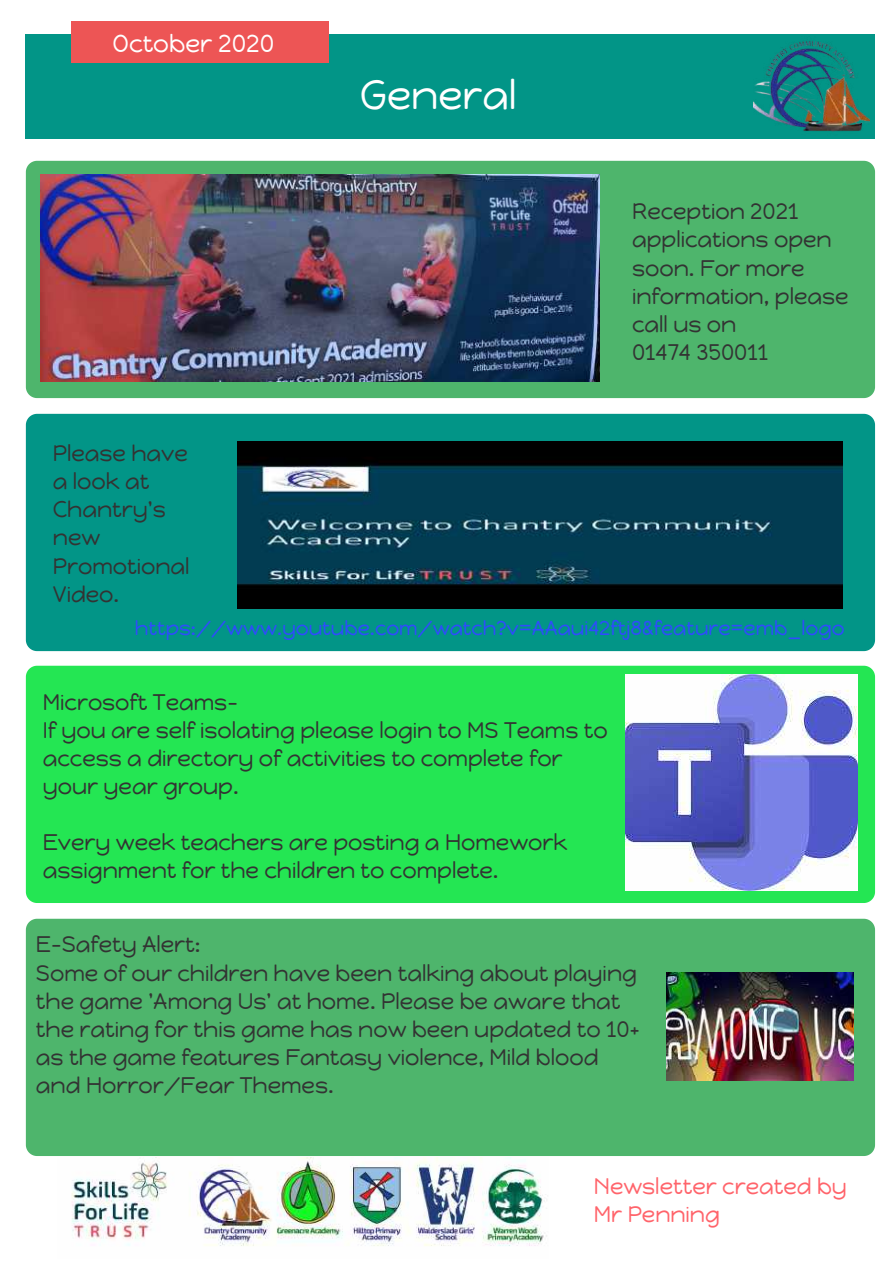
<style>
.page{position:relative;width:893px;height:1262px;background:#fff}
.page>*{position:absolute;margin:0;border:0;box-sizing:border-box;transform-origin:0 0}
.t1{font:40.5px "Happy Monkey";color:#fff}
.t2{font:24.75px "Happy Monkey";color:#fff}
.t3{font:22.5px/28px "Happy Monkey";color:#333}
.t4{font:22.5px/28px "Happy Monkey";color:#ff646b}
.t5{font:20.25px "Happy Monkey";color:#304aff}
</style>
<div class="page">
<div style="left:26px;top:34px;width:849px;height:104px;background:#029587"></div>
<div style="left:71px;top:21px;width:257px;height:42px;background:#ed5555"></div>
<img style="left:71px;top:1157px;width:476px;height:89px">
<div style="left:26px;top:161px;width:849px;height:237px;background:#4eb56c"></div>
<img style="left:40px;top:174px;width:559px;height:207px">
<div style="left:26px;top:414px;width:849px;height:237px;background:#029587"></div>
<img style="left:237px;top:442px;width:605px;height:166px">
<div style="left:26px;top:665px;width:849px;height:238px;background:#24e653"></div>
<div style="left:26px;top:918px;width:849px;height:238px;background:#4eb56c"></div>
<img style="left:753px;top:41px;width:116px;height:98px">
<img style="left:625px;top:674px;width:232px;height:216px">
<img style="left:667px;top:972px;width:186px;height:108px">
<p class="t2" style="left:112px;top:28px;width:163px">October 2020</p>
<h1 class="t1" style="left:360px;top:71px;width:158px">General</h1>
<p class="t3" style="left:53px;top:439px;width:138px">Please have a look at<br>Chantry's new<br>Promotional<br>Video.</p>
<p class="t3" style="left:632px;top:197px;width:218px">Reception 2021 applications open soon. For more information, please call us on<br>01474 350011</p>
<p class="t5" style="left:135px;top:616px;width:711px">https://www.youtube.com/watch?v=AAaui42ftj8&amp;feature=emb_logo</p>
<p class="t3" style="left:43px;top:687px;width:566px">Microsoft Teams-<br>If you are self isolating please login to MS Teams to access a directory of activities to complete for your year group.</p>
<p class="t3" style="left:43px;top:828px;width:526px">Every week teachers are posting a Homework assignment for the children to complete.</p>
<p class="t3" style="left:36px;top:930px;width:605px">E-Safety Alert:<br>Some of our children have been talking about playing the game 'Among Us' at home. Please be aware that the rating for this game has now been updated to 10+ as the game features Fantasy violence, Mild blood and Horror/Fear Themes.</p>
<p class="t4" style="left:594px;top:1172px;width:254px">Newsletter created by<br>Mr Penning</p>
</div>
